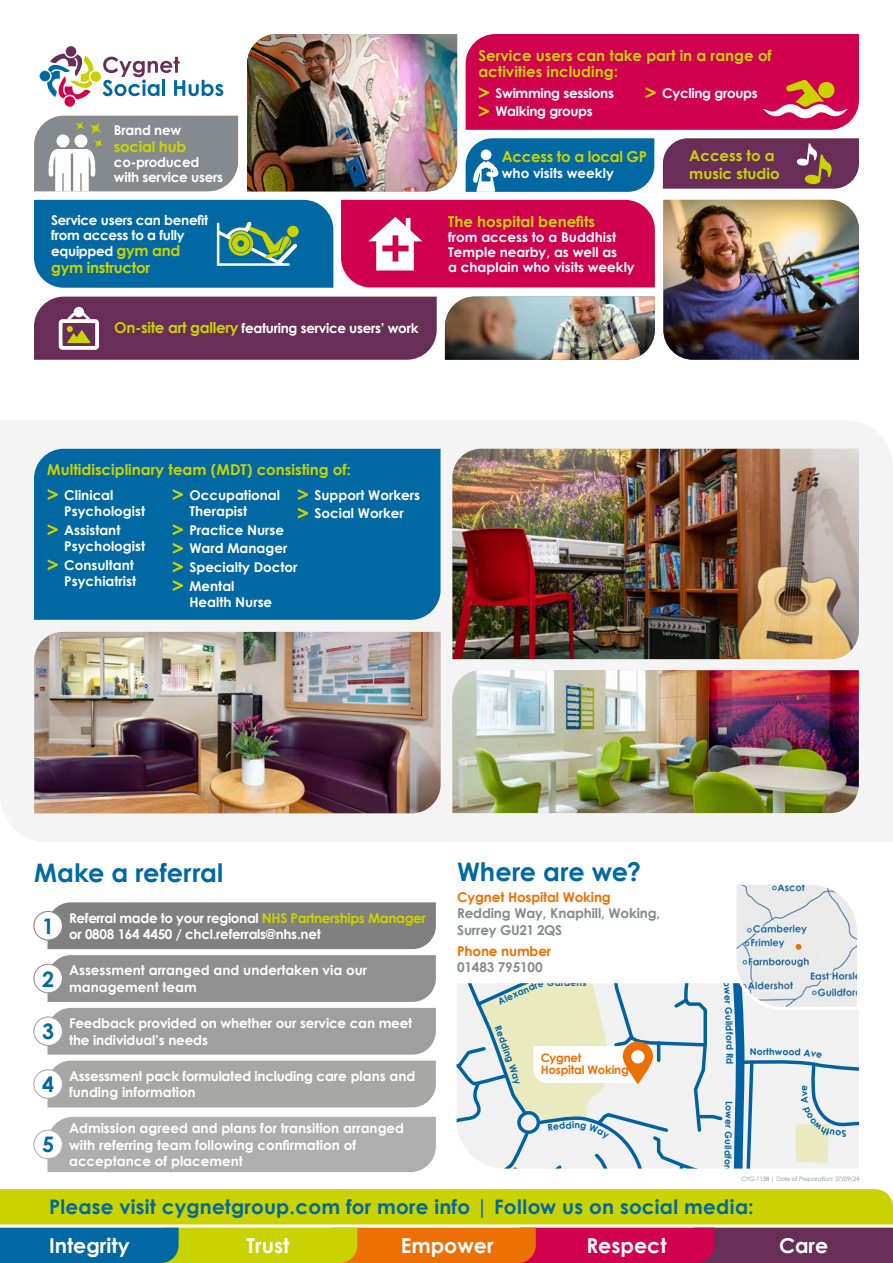
<style>
.page{position:relative;width:893px;height:1263px;background:#fff}
.page>*{position:absolute;margin:0;border:0;box-sizing:border-box;transform-origin:0 0}
.t1{font:700 25.5px "Century Gothic";letter-spacing:.005em;color:#0068a3}
.t2{font:700 21.45px "Century Gothic";color:#0068a3}
.t3{font:700 20.55px "Century Gothic";color:#fff}
.t4{font:700 19.95px "Century Gothic";letter-spacing:.01em;color:#0068a3}
.t5{font:700 15px/18px "Century Gothic";color:#cad200}
.t6{font:700 15px "Century Gothic";letter-spacing:-.02em;color:#cad200}
.t7{font:700 13.5px/16.5px "Century Gothic";color:#fff}
.t8{font:700 13.5px/15px "Century Gothic";letter-spacing:-.02em;color:#fff}
.t9{font:700 13.5px/16.5px "Century Gothic";letter-spacing:-.025em;color:#fff}
.t10{font:700 13.5px/16.5px "Century Gothic";letter-spacing:-.01em;color:#848a8e}
.t11{font:700 13.5px "Century Gothic";letter-spacing:-.01em;color:#ed7004}
.t12{font:700 11.85px/12.5px "Century Gothic";letter-spacing:-.02em;color:#ed7004}
.t13{font:700 9.3px "Century Gothic";color:#0162a1}
.t14{font:6px "Century Gothic";letter-spacing:-.02em;color:#848a8e}
.s1{font-size:15px;color:#cad200}
.s2{font-weight:400;font-size:18px;color:#cad200}
.s3{color:#cad200}
</style>
<div class="page">
<div style="left:0;top:421px;width:893px;height:421px;background:#f4f4f4"></div>
<img style="left:247px;top:34px;width:210px;height:157px">
<svg style="left:34px;top:116px;width:204px;height:75px;background:#93989b"></svg>
<div style="left:57px;top:134px;width:12px;height:13px;background:#fff;border-radius:50%"></div>
<div style="left:74px;top:134px;width:13px;height:13px;background:#fff;border-radius:50%"></div>
<img style="left:445px;top:297px;width:210px;height:63px">
<img style="left:34px;top:632px;width:407px;height:181px">
<img style="left:452px;top:449px;width:407px;height:210px">
<img style="left:452px;top:670px;width:407px;height:143px">
<img style="left:663px;top:200px;width:196px;height:160px">
<svg style="left:466px;top:138px;width:188px;height:54px;background:#1675ab"></svg>
<svg style="left:663px;top:138px;width:196px;height:51px;background:#723d5d"></svg>
<svg style="left:34px;top:200px;width:299px;height:88px;background:#1171a0"></svg>
<svg style="left:341px;top:200px;width:314px;height:87px;background:#d3115a"></svg>
<div style="left:466px;top:34px;width:393px;height:96px;background:#d0004e"></div>
<div style="left:34px;top:449px;width:407px;height:171px;background:#0068a3"></div>
<div style="left:34px;top:297px;width:403px;height:63px;background:#682e57"></div>
<svg style="left:39px;top:46px;width:184px;height:61px"></svg>
<svg style="left:75px;top:121px;width:10px;height:10px"></svg>
<svg style="left:89px;top:122px;width:13px;height:13px"></svg>
<svg style="left:94px;top:139px;width:9px;height:9px"></svg>
<div style="left:48px;top:902px;width:388px;height:47px;background:#818080"></div>
<div style="left:34px;top:911px;width:28px;height:29px;background:#fff;border-radius:50%"></div>
<div style="left:33px;top:911px;width:30px;height:29px;border:1px solid #818080;border-radius:50%"></div>
<div style="left:48px;top:955px;width:388px;height:47px;background:#909090"></div>
<div style="left:34px;top:964px;width:28px;height:29px;background:#fff;border-radius:50%"></div>
<div style="left:33px;top:964px;width:30px;height:29px;border:1px solid #909090;border-radius:50%"></div>
<div style="left:48px;top:1008px;width:388px;height:47px;background:#9f9f9f"></div>
<div style="left:34px;top:1017px;width:28px;height:28px;background:#fff;border-radius:50%"></div>
<div style="left:33px;top:1016px;width:30px;height:30px;border:1px solid #9f9f9f;border-radius:50%"></div>
<div style="left:48px;top:1061px;width:388px;height:46px;background:#a7a7a6"></div>
<div style="left:34px;top:1070px;width:28px;height:28px;background:#fff;border-radius:50%"></div>
<div style="left:33px;top:1069px;width:30px;height:30px;border:1px solid #a7a7a6;border-radius:50%"></div>
<div style="left:48px;top:1117px;width:388px;height:55px;background:#aeaeae"></div>
<div style="left:34px;top:1130px;width:28px;height:29px;background:#fff;border-radius:50%"></div>
<div style="left:33px;top:1130px;width:30px;height:29px;border:1px solid #aeaeae;border-radius:50%"></div>
<svg style="left:0;top:1189px;width:893px;height:74px;background:#b39c2b"></svg>
<svg style="left:457px;top:884px;width:402px;height:284px"></svg>
<p class="t8" style="left:114px;top:122px;width:69px">Brand new</p>
<p class="t6" style="left:114px;top:135px;width:74px">social hub</p>
<p class="t8" style="left:114px;top:154px;width:111px">co-produced with service users</p>
<p class="t8" style="left:51px;top:212px;width:159px">Service users can benefit from access to a fully</p>
<p class="t8" style="left:51px;top:243px;width:131px">equipped <span class="s1">gym and</span></p>
<p class="t6" style="left:51px;top:256px;width:101px">gym instructor</p>
<p class="t8" style="left:114px;top:320px;width:306px"><span class="s1">On-site art gallery</span> featuring service users’ work</p>
<p class="t5" style="left:478px;top:46px;width:295px;line-height:16.5px">Service users can take part in a range of activities including:</p>
<p class="t8" style="left:478px;top:83px;width:137px;line-height:18.6px"><span class="s2">&gt;</span> Swimming sessions <span class="s2">&gt;</span> Walking groups</p>
<p class="t8" style="left:645px;top:85px;width:114px"><span class="s2">&gt;</span> Cycling groups</p>
<p class="t6" style="left:502px;top:145px;width:147px">Access to a local GP</p>
<p class="t7" style="left:502px;top:164px;width:114px">who visits weekly</p>
<p class="t5" style="left:448px;top:212px;width:148px">The hospital benefits</p>
<p class="t7" style="left:448px;top:229px;width:188px;line-height:15px">from access to a Buddhist<br>Temple nearby, as well as<br>a chaplain who visits weekly</p>
<p class="t5" style="left:689px;top:146px;width:92px">Access to a music studio</p>
<p class="t5" style="left:47px;top:460px;width:305px">Multidisciplinary team (MDT) consisting of:</p>
<p class="t7" style="left:64px;top:486px;width:82px;text-indent:-17px"><span class="s2">&gt;</span> Clinical<br>Psychologist</p>
<p class="t7" style="left:64px;top:521px;width:82px;text-indent:-17px"><span class="s2">&gt;</span> Assistant<br>Psychologist</p>
<p class="t7" style="left:47px;top:556px;width:90px;text-align:right"><span class="s2">&gt;</span> Consultant<br>Psychiatrist</p>
<p class="t7" style="left:189px;top:486px;width:92px;text-indent:-17px"><span class="s2">&gt;</span> Occupational<br>Therapist</p>
<p class="t7" style="left:172px;top:520px;width:127px;line-height:18.6px"><span class="s2">&gt;</span> Practice Nurse <span class="s2">&gt;</span> Ward Manager <span class="s2">&gt;</span> Specialty Doctor <span class="s2">&gt;</span> Mental</p>
<p class="t7" style="left:189px;top:593px;width:84px">Health Nurse</p>
<p class="t7" style="left:297px;top:485px;width:124px;line-height:18.6px"><span class="s2">&gt;</span> Support Workers <span class="s2">&gt;</span> Social Worker</p>
<h1 class="t1" style="left:34px;top:854px;width:191px">Make a referral</h1>
<h2 class="t2" style="left:42px;top:910px;width:13px">1</h2>
<p class="t9" style="left:69px;top:909px;width:358px">Referral made to your regional <span class="s3">NHS Partnerships Manager </span>or 0808 164 4450 / chcl.referrals@nhs.net</p>
<h2 class="t2" style="left:42px;top:962px;width:13px">2</h2>
<p class="t7" style="left:69px;top:961px;width:300px">Assessment arranged and undertaken via our management team</p>
<h2 class="t2" style="left:42px;top:1015px;width:13px">3</h2>
<p class="t7" style="left:69px;top:1014px;width:345px">Feedback provided on whether our service can meet the individual’s needs</p>
<h2 class="t2" style="left:42px;top:1068px;width:13px">4</h2>
<p class="t8" style="left:69px;top:1067px;width:348px;line-height:16.5px">Assessment pack formulated including care plans and funding information</p>
<h2 class="t2" style="left:42px;top:1128px;width:13px">5</h2>
<p class="t7" style="left:69px;top:1119px;width:337px">Admission agreed and plans for transition arranged with referring team following confirmation of acceptance of placement</p>
<h1 class="t1" style="left:457px;top:852px;width:185px">Where are we?</h1>
<p class="t11" style="left:457px;top:887px;width:155px">Cygnet Hospital Woking</p>
<p class="t10" style="left:457px;top:905px;width:205px">Redding Way, Knaphill, Woking,<br>Surrey GU21 2QS</p>
<p class="t11" style="left:457px;top:940px;width:96px">Phone number</p>
<p class="t10" style="left:457px;top:958px;width:87px">01483 795100</p>
<p class="t13" style="left:496px;top:995px;width:44px;rotate:-24deg">Alexandr</p>
<p class="t13" style="left:538px;top:976px;width:50px;rotate:-1deg">e Gardens</p>
<p class="t13" style="left:508px;top:1034px;width:22px;rotate:70deg">ddin</p>
<p class="t13" style="left:516px;top:1054px;width:31px;rotate:71deg">g Way</p>
<p class="t12" style="left:541px;top:1051px;width:90px">Cygnet<br>Hospital Woking</p>
<p class="t13" style="left:734px;top:976px;width:39px;rotate:87deg">Lower G</p>
<p class="t13" style="left:736px;top:1014px;width:27px;rotate:88deg">uildfo</p>
<p class="t13" style="left:737px;top:1053px;width:13px;rotate:90deg">Rd</p>
<p class="t13" style="left:736px;top:1101px;width:74px;rotate:91deg">Lower Gui dl of d</p>
<p class="t13" style="left:735px;top:1165px;width:5px;rotate:90deg">r</p>
<p class="t13" style="left:763px;top:1044px;width:13px">rth</p>
<p class="t14" style="left:741px;top:1175px;width:119px">CYG-1138 | Date of Preparation: 27/09/24</p>
<h3 class="t4" style="left:49px;top:1192px;width:706px">Please visit cygnetgroup.com for more info | Follow us on social media:</h3>
<h3 class="t3" style="left:49px;top:1230px;width:82px">Integrity</h3>
<h3 class="t3" style="left:247px;top:1230px;width:44px">Trust</h3>
<h3 class="t3" style="left:401px;top:1230px;width:94px">Empower</h3>
<h3 class="t3" style="left:586px;top:1230px;width:82px">Respect</h3>
<h3 class="t3" style="left:779px;top:1230px;width:51px">Care</h3>
</div>
